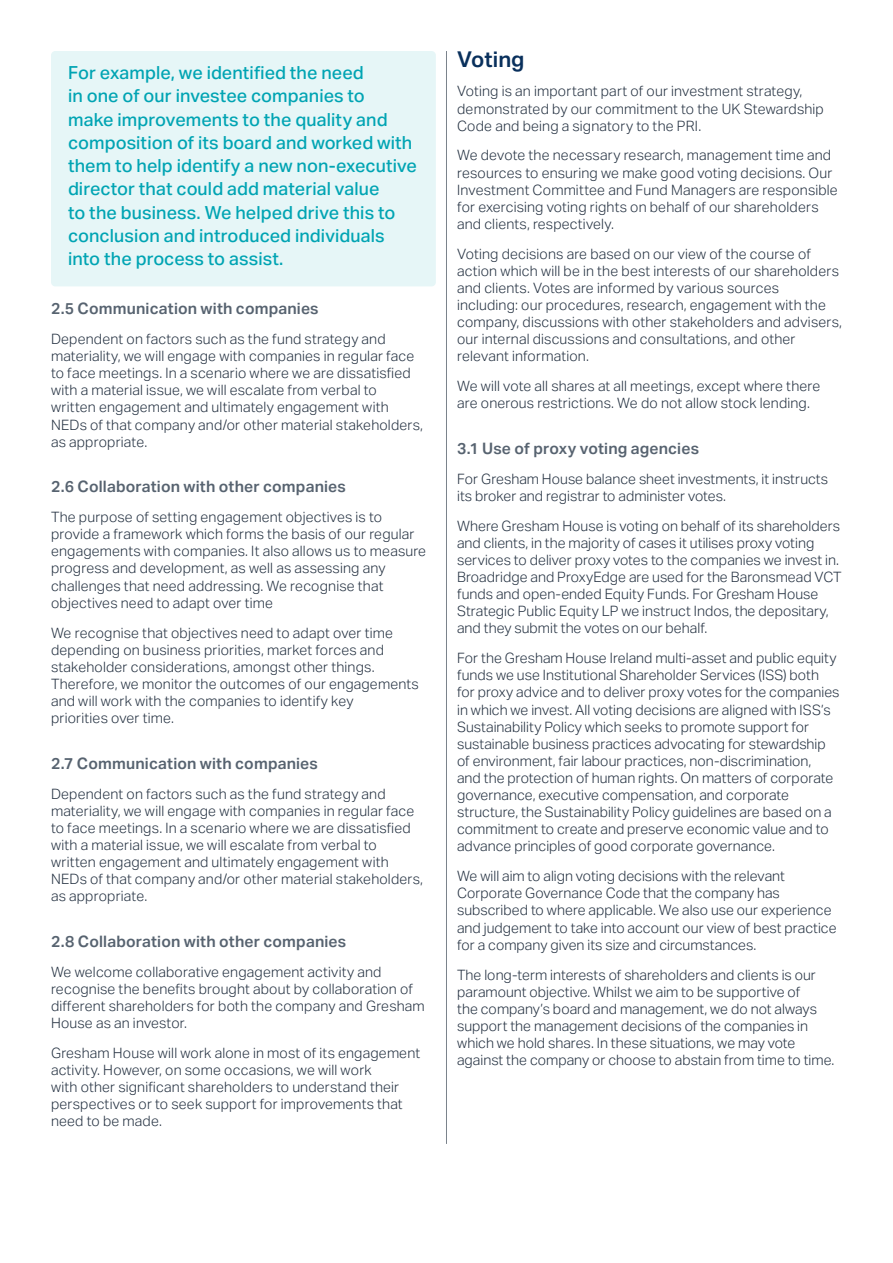
<style>
.page{position:relative;width:893px;height:1263px;background:#fff}
.page>*{position:absolute;margin:0;border:0;box-sizing:border-box;transform-origin:0 0}
.Subheading_L1_-_14_5_18pt{font:600 21.75px "Aktiv Grotesk";letter-spacing:.005em;color:#09305c}
.Pull_Quote_Stat_-_12pt{font:500 18px/23.2px "Aktiv Grotesk";letter-spacing:.005em;color:#00a4b3}
.Subheading_L3_-_10_5_12pt{font:600 15.75px "Aktiv Grotesk";letter-spacing:.01em;color:#576370}
.Body_Text_-_9_5_Apt{font:300 14.25px/17.1px "Aktiv Grotesk";letter-spacing:.01em;color:#233040}
</style>
<div class="page">
<hr style="left:446px;top:51px;width:1px;height:1093px;background:#7b838c">
<div style="left:51px;top:51px;width:385px;height:235px;background:#e6f6f7;border-radius:4px"></div>
<p class="Pull_Quote_Stat_-_12pt" style="left:68px;top:61px;width:350px">For example, we identified the need<br>in one of our investee companies to<br>make improvements to the quality and composition of its board and worked with them to help identify a new non-executive director that could add material value<br>to the business. We helped drive this to conclusion and introduced individuals into the process to assist.</p>
<p class="Subheading_L3_-_10_5_12pt" style="left:51px;top:299px;width:269px">2.5 Communication with companies</p>
<p class="Body_Text_-_9_5_Apt" style="left:51px;top:331px;width:373px">Dependent on factors such as the fund strategy and materiality, we will engage with companies in regular face to face meetings. In a scenario where we are dissatisfied with a material issue, we will escalate from verbal to written engagement and ultimately engagement with NEDs of that company and/or other material stakeholders, as appropriate.</p>
<p class="Subheading_L3_-_10_5_12pt" style="left:51px;top:478px;width:296px">2.6 Collaboration with other companies</p>
<p class="Body_Text_-_9_5_Apt" style="left:51px;top:509px;width:377px">The purpose of setting engagement objectives is to provide a framework which forms the basis of our regular engagements with companies. It also allows us to measure progress and development, as well as assessing any challenges that need addressing. We recognise that objectives need to adapt over time</p>
<p class="Body_Text_-_9_5_Apt" style="left:51px;top:624px;width:369px">We recognise that objectives need to adapt over time depending on business priorities, market forces and stakeholder considerations, amongst other things.<br>Therefore, we monitor the outcomes of our engagements and will work with the companies to identify key<br>priorities over time.</p>
<p class="Subheading_L3_-_10_5_12pt" style="left:51px;top:754px;width:268px">2.7 Communication with companies</p>
<p class="Body_Text_-_9_5_Apt" style="left:51px;top:785px;width:373px">Dependent on factors such as the fund strategy and materiality, we will engage with companies in regular face to face meetings. In a scenario where we are dissatisfied with a material issue, we will escalate from verbal to written engagement and ultimately engagement with NEDs of that company and/or other material stakeholders, as appropriate.</p>
<p class="Subheading_L3_-_10_5_12pt" style="left:51px;top:932px;width:297px">2.8 Collaboration with other companies</p>
<p class="Body_Text_-_9_5_Apt" style="left:51px;top:963px;width:375px">We welcome collaborative engagement activity and recognise the benefits brought about by collaboration of different shareholders for both the company and Gresham House as an investor.</p>
<p class="Body_Text_-_9_5_Apt" style="left:51px;top:1044px;width:371px">Gresham House will work alone in most of its engagement activity. However, on some occasions, we will work<br>with other significant shareholders to understand their perspectives or to seek support for improvements that need to be made.</p>
<p class="Subheading_L1_-_14_5_18pt" style="left:457px;top:46px;width:69px">Voting</p>
<p class="Body_Text_-_9_5_Apt" style="left:457px;top:83px;width:368px">Voting is an important part of our investment strategy, demonstrated by our commitment to the UK Stewardship<br>Code and being a signatory to the PRI.</p>
<p class="Body_Text_-_9_5_Apt" style="left:457px;top:147px;width:382px">We devote the necessary research, management time and resources to ensuring we make good voting decisions. Our Investment Committee and Fund Managers are responsible for exercising voting rights on behalf of our shareholders and clients, respectively.</p>
<p class="Body_Text_-_9_5_Apt" style="left:457px;top:245px;width:386px">Voting decisions are based on our view of the course of action which will be in the best interests of our shareholders and clients. Votes are informed by various sources including: our procedures, research, engagement with the company, discussions with other stakeholders and advisers, our internal discussions and consultations, and other relevant information.</p>
<p class="Body_Text_-_9_5_Apt" style="left:457px;top:378px;width:365px">We will vote all shares at all meetings, except where there are onerous restrictions. We do not allow stock lending.</p>
<p class="Subheading_L3_-_10_5_12pt" style="left:457px;top:439px;width:243px">3.1 Use of proxy voting agencies</p>
<p class="Body_Text_-_9_5_Apt" style="left:457px;top:470px;width:372px">For Gresham House balance sheet investments, it instructs its broker and registrar to administer votes.</p>
<p class="Body_Text_-_9_5_Apt" style="left:457px;top:517px;width:386px">Where Gresham House is voting on behalf of its shareholders and clients, in the majority of cases it utilises proxy voting services to deliver proxy votes to the companies we invest in.<br>Broadridge and ProxyEdge are used for the Baronsmead VCT funds and open-ended Equity Funds. For Gresham House Strategic Public Equity LP we instruct Indos, the depositary, and they submit the votes on our behalf.</p>
<p class="Body_Text_-_9_5_Apt" style="left:457px;top:650px;width:384px">For the Gresham House Ireland multi-asset and public equity funds we use Institutional Shareholder Services (ISS) both for proxy advice and to deliver proxy votes for the companies in which we invest. All voting decisions are aligned with ISS’s Sustainability Policy which seeks to promote support for sustainable business practices advocating for stewardship of environment, fair labour practices, non-discrimination,<br>and the protection of human rights. On matters of corporate governance, executive compensation, and corporate structure, the Sustainability Policy guidelines are based on a commitment to create and preserve economic value and to advance principles of good corporate governance.</p>
<p class="Body_Text_-_9_5_Apt" style="left:457px;top:868px;width:381px">We will aim to align voting decisions with the relevant Corporate Governance Code that the company has subscribed to where applicable. We also use our experience and judgement to take into account our view of best practice for a company given its size and circumstances.</p>
<p class="Body_Text_-_9_5_Apt" style="left:457px;top:966px;width:379px">The long-term interests of shareholders and clients is our paramount objective. Whilst we aim to be supportive of<br>the company’s board and management, we do not always support the management decisions of the companies in which we hold shares. In these situations, we may vote against the company or choose to abstain from time to time.</p>
</div>
